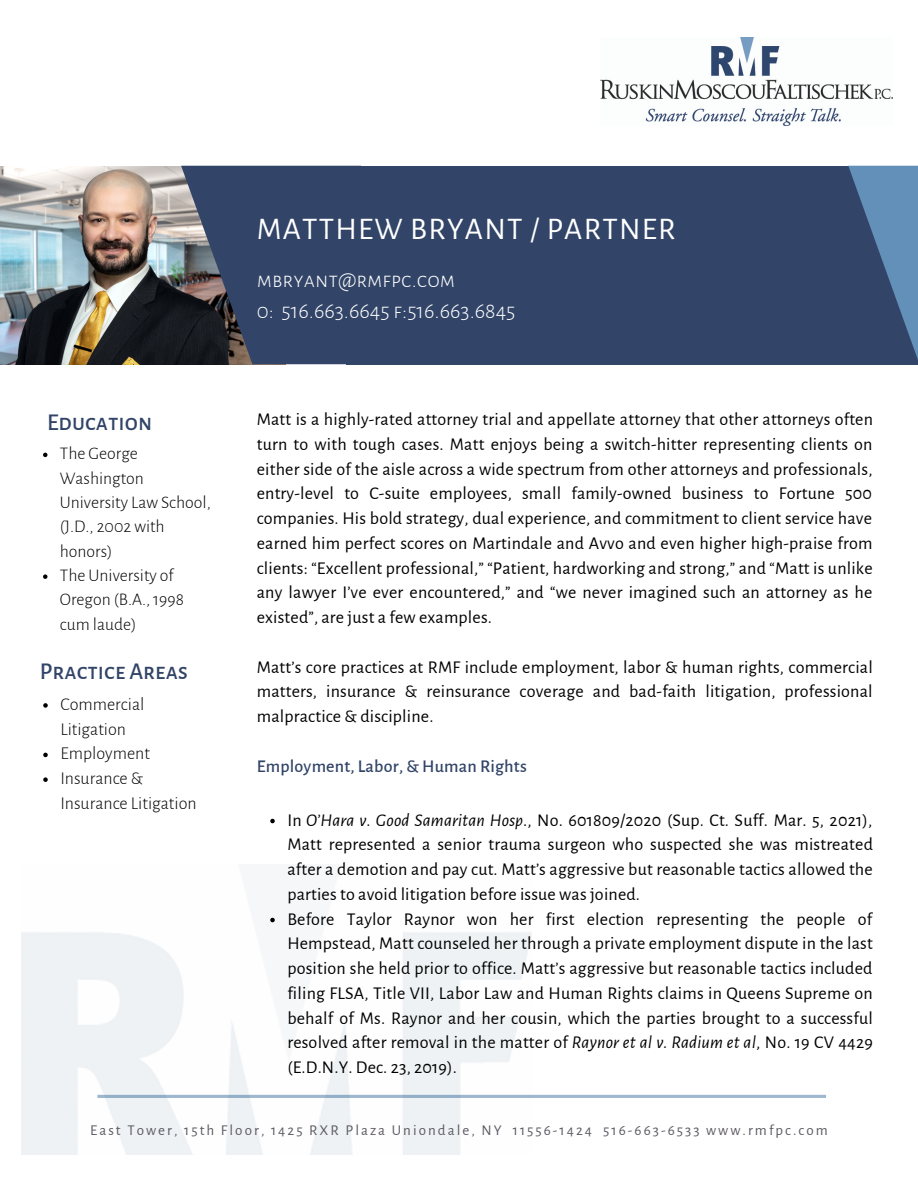
<style>
.page{position:relative;width:918px;height:1188px;background:#fff}
.page>*{position:absolute;margin:0;border:0;box-sizing:border-box;transform-origin:0 0}
.t1{font:31.5px "Alegreya Sans SC";letter-spacing:.04em;color:#fff}
.t2{font:500 23.55px "Alegreya Sans SC";color:#324568}
.t3{font:300 22.5px "Alegreya Sans SC";color:#fff}
.t4{font:18px/24.8px "Alegreya Sans";letter-spacing:.01em;color:#000;text-align:justify}
.t5{font:300 18px/24.8px "Alegreya Sans";color:#000}
.t6{font:500 18px "Alegreya Sans";letter-spacing:.01em;color:#324568}
.t7{font:300 17.7px/24.3px "Alegreya Sans";color:#000}
.t8{font:15px "Alegreya Sans";letter-spacing:.135em;color:#5d5a62}
.s1{font-style:italic}
</style>
<div class="page">
<img style="left:0;top:166px;width:181px;height:198px">
<div style="left:346px;top:166px;width:572px;height:198px;background:#324568"></div>
<svg style="left:181px;top:166px;width:165px;height:198px;background:#394762"></svg>
<svg style="left:848px;top:166px;width:70px;height:194px"></svg>
<img style="left:600px;top:37px;width:293px;height:89px">
<svg style="left:97px;top:1095px;width:729px;height:3px;background:#9cb6cd"></svg>
<svg style="left:270px;top:819px;width:5px;height:4px"></svg>
<svg style="left:270px;top:918px;width:5px;height:4px"></svg>
<svg style="left:43px;top:453px;width:4px;height:4px"></svg>
<svg style="left:43px;top:574px;width:4px;height:5px"></svg>
<svg style="left:43px;top:703px;width:5px;height:5px"></svg>
<svg style="left:43px;top:753px;width:5px;height:4px"></svg>
<svg style="left:43px;top:777px;width:5px;height:5px"></svg>
<p class="t2" style="left:47px;top:411px;width:107px">Education</p>
<p class="t7" style="left:60px;top:442px;width:152px">The George<br>Washington<br>University Law School, (J.D., 2002 with honors)</p>
<p class="t7" style="left:60px;top:564px;width:126px">The University of<br>Oregon (B.A., 1998 cum laude)</p>
<p class="t2" style="left:40px;top:661px;width:150px">Practice Areas</p>
<p class="t5" style="left:60px;top:692px;width:86px">Commercial<br>Litigation</p>
<p class="t5" style="left:60px;top:742px;width:91px">Employment</p>
<p class="t5" style="left:60px;top:766px;width:138px">Insurance &amp;<br>Insurance Litigation</p>
<p class="t1" style="left:257px;top:214px;width:420px">MATTHEW BRYANT / PARTNER</p>
<p class="t3" style="left:257px;top:269px;width:200px">mbryant@rmfpc.com</p>
<p class="t3" style="left:257px;top:300px;width:260px">0: 516.663.6645 f:516.663.6845</p>
<p class="t4" style="left:257px;top:407px;width:618px">Matt is a highly-rated attorney trial and appellate attorney that other attorneys often turn to with tough cases. Matt enjoys being a switch-hitter representing clients on either side of the aisle across a wide spectrum from other attorneys and professionals, entry-level to C-suite employees, small family-owned business to Fortune 500 companies. His bold strategy, dual experience, and commitment to client service have earned him perfect scores on Martindale and Avvo and even higher high-praise from clients: “Excellent professional,” “Patient, hardworking and strong,” and “Matt is unlike any lawyer I’ve ever encountered,” and “we never imagined such an attorney as he existed”, are just a few examples.</p>
<p class="t4" style="left:257px;top:655px;width:618px">Matt’s core practices at RMF include employment, labor &amp; human rights, commercial matters, insurance &amp; reinsurance coverage and bad-faith litigation, professional malpractice &amp; discipline.</p>
<p class="t6" style="left:257px;top:757px;width:272px">Employment, Labor, &amp; Human Rights</p>
<p class="t4" style="left:287px;top:808px;width:587px">In <span class="s1">O’Hara v. Good Samaritan Hosp</span>., No. 601809/2020 (Sup. Ct. Suff. Mar. 5, 2021), Matt represented a senior trauma surgeon who suspected she was mistreated after a demotion and pay cut. Matt’s aggressive but reasonable tactics allowed the parties to avoid litigation before issue was joined.</p>
<p class="t4" style="left:287px;top:907px;width:587px">Before Taylor Raynor won her first election representing the people of Hempstead, Matt counseled her through a private employment dispute in the last position she held prior to office. Matt’s aggressive but reasonable tactics included filing FLSA, Title VII, Labor Law and Human Rights claims in Queens Supreme on behalf of Ms. Raynor and her cousin, which the parties brought to a successful resolved after removal in the matter of <span class="s1">Raynor et al v. Radium et al</span>, No. 19 CV 4429 (E.D.N.Y. Dec. 23, 2019).</p>
<p class="t8" style="left:90px;top:1123px;width:739px">East Tower, 15th Floor, 1425 RXR Plaza Uniondale, NY 11556-1424 516-663-6533 www.rmfpc.com</p>
</div>
